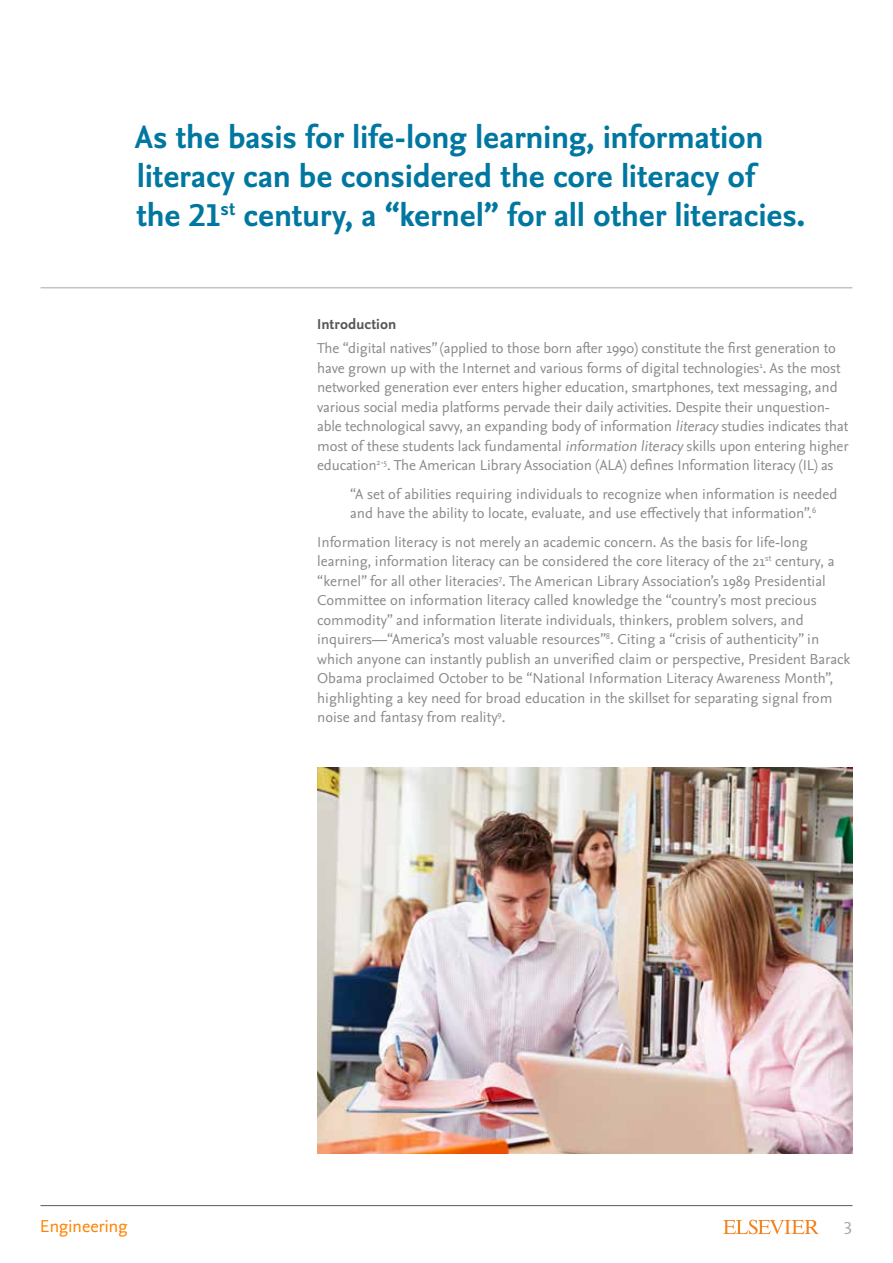
<style>
.page{position:relative;width:893px;height:1263px;background:#fff}
.page>*{position:absolute;margin:0;border:0;box-sizing:border-box;transform-origin:0 0}
.t1{font:700 33px/39px "Nexus Sans OT";letter-spacing:-.005em;color:#0077a0}
.t2{font:18px "Nexus Sans OT";letter-spacing:-.015em;color:#ff8300}
.t3{font:18px "Nexus Sans OT";color:#a9a8a9}
.t4{font:15px/19.5px "Nexus Sans OT";color:#8a8a8d}
.t5{font:700 15px "Nexus Sans OT";color:#55565a}
</style>
<div class="page">
<hr style="left:40px;top:1205px;width:812px;height:1px;background:#58595b">
<svg style="left:723px;top:1219px;width:96px;height:15px"></svg>
<hr style="left:40px;top:288px;width:812px;height:1px;background:#a9a8a9">
<img style="left:317px;top:767px;width:535px;height:386px">
<h1 class="t1" style="left:135px;top:119px;width:672px">As the basis for life-long learning, information literacy can be considered the core literacy of the 21<sup>st</sup> century, a “kernel” for all other literacies.</h1>
<p class="t5" style="left:317px;top:316px;width:81px">Introduction</p>
<p class="t4" style="left:317px;top:339px;width:533px">The “digital natives” (applied to those born after 1990) constitute the first generation to have grown up with the Internet and various forms of digital technologies<sup>1</sup>. As the most networked generation ever enters higher education, smartphones, text messaging, and various social media platforms pervade their daily activities. Despite their unquestion&shy;able technological savvy, an expanding body of information literacystudies indicates that most of these students lack fundamental information literacy skills upon entering higher education<sup>2-5</sup>. The American Library Association (ALA) defines Information literacy (IL) as</p>
<p class="t4" style="left:350px;top:485px;width:489px">“A set of abilities requiring individuals to recognize when information is needed and have the ability to locate, evaluate, and use effectively that information”.<sup>6</sup></p>
<p class="t4" style="left:317px;top:533px;width:535px">Information literacy is not merely an academic concern. As the basis for life-long learning, information literacy can be considered the core literacy of the 21<sup>st</sup> century, a “kernel” for all other literacies<sup>7</sup>. The American Library Association’s 1989 Presidential Committee on information literacy called knowledge the “country’s most precious commodity” and information literate individuals, thinkers, problem solvers, and inquirers—“America’s most valuable resources”<sup>8</sup>. Citing a “crisis of authenticity” in which anyone can instantly publish an unverified claim or perspective, President Barack Obama proclaimed October to be “National Information Literacy Awareness Month”, highlighting a key need for broad education in the skillset for separating signal from noise and fantasy from reality<sup>9</sup>.</p>
<p class="t2" style="left:40px;top:1216px;width:89px">Engineering</p>
<p class="t3" style="left:843px;top:1217px;width:10px">3</p>
</div>
